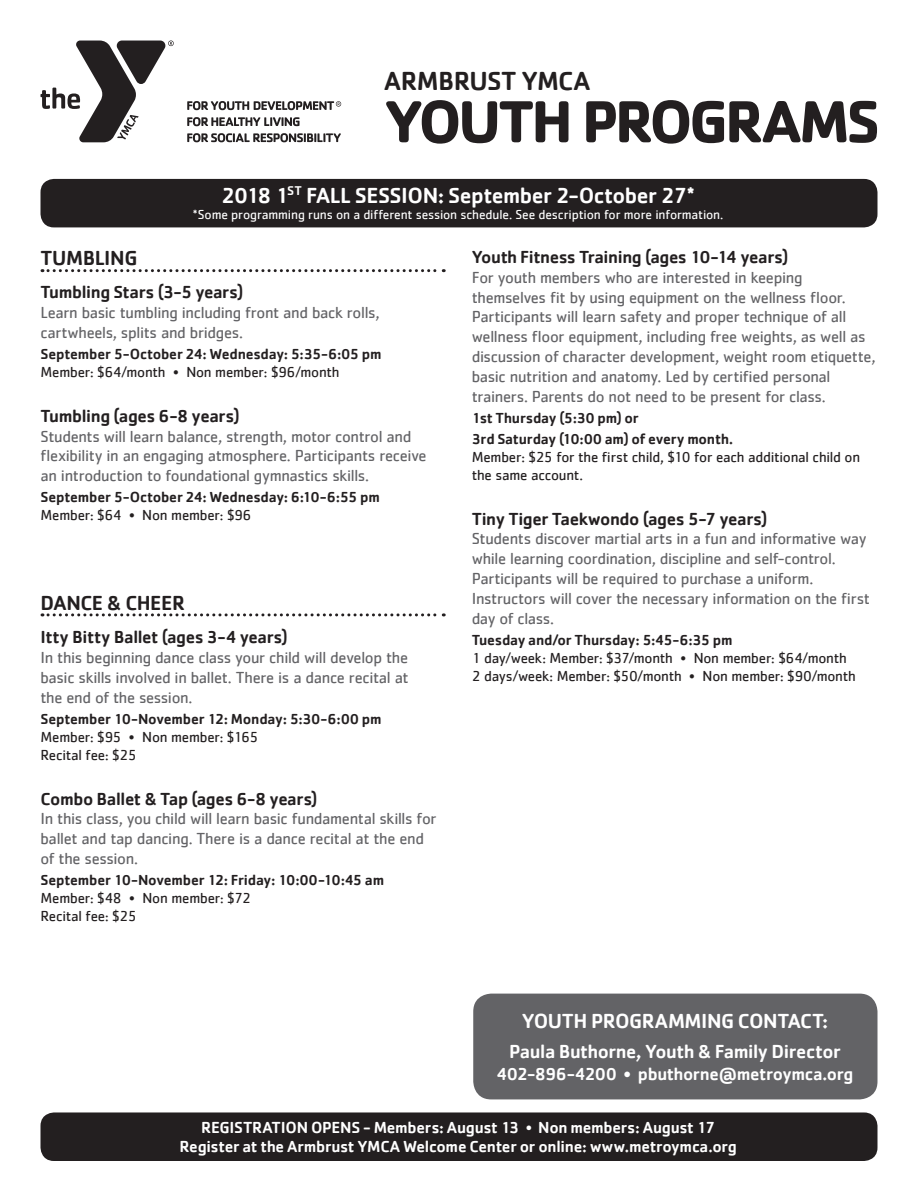
<style>
.page{position:relative;width:918px;height:1188px;background:#fff}
.page>*{position:absolute;margin:0;border:0;box-sizing:border-box;transform-origin:0 0}
.t1{font:700 61.5px "Cachet";letter-spacing:-.055em;color:#231f20}
.t2{font:500 27px "Cachet";letter-spacing:-.025em;color:#231f20}
.t3{font:500 22.5px "Cachet";letter-spacing:-.02em;color:#fff}
.t4{font:500 21px "Cachet";letter-spacing:-.02em;color:#fff}
.t5{font:500 21px "Cachet";letter-spacing:-.02em;color:#231f20}
.t6{font:500 19.5px "Cachet";letter-spacing:-.02em;color:#fff}
.t7{font:500 18px "Cachet";letter-spacing:-.02em;color:#231f20}
.t8{font:500 18px "Cachet";letter-spacing:-.025em;color:#fff}
.t9{font:16.5px/19.8px "Cachet";letter-spacing:-.02em;color:#636366}
.t10{font:500 16.5px/19.8px "Cachet";letter-spacing:-.015em;color:#fff;text-align:center}
.t11{font:15px/18px "Cachet";letter-spacing:-.015em;color:#231f20}
.t12{font:500 15px/21px "Cachet";letter-spacing:-.015em;color:#231f20}
.t13{font:13.5px "Cachet";letter-spacing:-.01em;color:#fff}
.s1{font-weight:400}
</style>
<div class="page">
<svg style="left:41px;top:40px;width:133px;height:102px"></svg>
<svg style="left:187px;top:117px;width:113px;height:9px"></svg>
<svg style="left:187px;top:133px;width:154px;height:9px"></svg>
<svg style="left:187px;top:101px;width:154px;height:9px"></svg>
<div style="left:40px;top:1112px;width:838px;height:49px;background:#231f20;border-radius:14px"></div>
<div style="left:40px;top:179px;width:838px;height:48px;background:#231f20;border-radius:14px"></div>
<div style="left:473px;top:994px;width:405px;height:105px;background:#636366;border-radius:18px"></div>
<svg style="left:42px;top:269px;width:402px;height:3px"></svg>
<svg style="left:42px;top:613px;width:402px;height:3px"></svg>
<h2 class="t2" style="left:384px;top:64px;width:208px">ARMBRUST YMCA</h2>
<h1 class="t1" style="left:384px;top:82px;width:498px">YOUTH PROGRAMS</h1>
<h3 class="t3" style="left:221px;top:182px;width:475px">2018 1<sup>ST</sup> FALL SESSION: September 2-October 27*</h3>
<p class="t13" style="left:193px;top:207px;width:532px">*Some programming runs on a different session schedule. See description for more information.</p>
<p class="t5" style="left:40px;top:245px;width:98px">TUMBLING</p>
<p class="t7" style="left:40px;top:281px;width:204px">Tumbling Stars (3-5 years)</p>
<p class="t9" style="left:40px;top:302px;width:341px">Learn basic tumbling including front and back rolls, cartwheels, splits and bridges.</p>
<p class="t12" style="left:40px;top:343px;width:343px">September 5-October 24: Wednesday: 5:35-6:05 pm</p>
<p class="t11" style="left:40px;top:362px;width:301px">Member: $64/month • Non member: $96/month</p>
<p class="t7" style="left:40px;top:405px;width:201px">Tumbling (ages 6-8 years)</p>
<p class="t9" style="left:40px;top:426px;width:388px">Students will learn balance, strength, motor control and flexibility in an engaging atmosphere. Participants receive an introduction to foundational gymnastics skills.</p>
<p class="t12" style="left:40px;top:486px;width:341px">September 5-October 24: Wednesday: 6:10-6:55 pm</p>
<p class="t11" style="left:40px;top:506px;width:213px">Member: $64 • Non member: $96</p>
<p class="t5" style="left:40px;top:590px;width:146px">DANCE &amp; CHEER</p>
<p class="t7" style="left:40px;top:626px;width:249px">Itty Bitty Ballet (ages 3-4 years)</p>
<p class="t9" style="left:40px;top:647px;width:370px;text-align:justify">In this beginning dance class your child will develop the basic skills involved in ballet. There is a dance recital at the end of the session.</p>
<p class="t12" style="left:40px;top:708px;width:343px">September 10-November 12: Monday: 5:30-6:00 pm</p>
<p class="t11" style="left:40px;top:727px;width:219px">Member: $95 • Non member: $165<br>Recital fee: $25</p>
<p class="t7" style="left:40px;top:787px;width:279px">Combo Ballet &amp; Tap (ages 6-8 years)</p>
<p class="t9" style="left:40px;top:809px;width:398px">In this class, you child will learn basic fundamental skills for ballet and tap dancing. There is a dance recital at the end of the session.</p>
<p class="t12" style="left:40px;top:869px;width:345px">September 10-November 12: Friday: 10:00-10:45 am</p>
<p class="t11" style="left:40px;top:889px;width:212px">Member: $48 • Non member: $72<br>Recital fee: $25</p>
<p class="t7" style="left:472px;top:246px;width:318px">Youth Fitness Training (ages 10-14 years)</p>
<p class="t9" style="left:472px;top:267px;width:405px">For youth members who are interested in keeping themselves fit by using equipment on the wellness floor.<br>Participants will learn safety and proper technique of all wellness floor equipment, including free weights, as well as discussion of character development, weight room etiquette, basic nutrition and anatomy. Led by certified personal trainers. Parents do not need to be present for class.</p>
<p class="t12" style="left:472px;top:407px;width:263px">1st Thursday (5:30 pm) or<br>3rd Saturday (10:00 am) of every month.</p>
<p class="t11" style="left:472px;top:447px;width:390px">Member: $25 for the first child, $10 for each additional child on the same account.</p>
<p class="t7" style="left:472px;top:508px;width:297px">Tiny Tiger Taekwondo (ages 5-7 years)</p>
<p class="t9" style="left:472px;top:529px;width:400px">Students discover martial arts in a fun and informative way while learning coordination, discipline and self-control.<br>Participants will be required to purchase a uniform.<br>Instructors will cover the necessary information on the first day of class.</p>
<p class="t12" style="left:472px;top:629px;width:262px">Tuesday and/or Thursday: 5:45-6:35 pm</p>
<p class="t11" style="left:472px;top:648px;width:386px">1 day/week: Member: $37/month • Non member: $64/month<br>2 days/week: Member: $50/month • Non member: $90/month</p>
<p class="t4" style="left:522px;top:1008px;width:308px">YOUTH PROGRAMMING CONTACT:</p>
<p class="t6" style="left:509px;top:1040px;width:333px">Paula Buthorne, Youth &amp; Family Director</p>
<p class="t8" style="left:497px;top:1063px;width:358px">402-896-4200 • pbuthorne@metroymca.org</p>
<p class="t10" style="left:180px;top:1117px;width:559px">REGISTRATION OPENS - Members: August 13 <span class="s1">•</span> Non members: August 17<br>Register at the Armbrust YMCA Welcome Center or online: www.metroymca.org</p>
</div>
